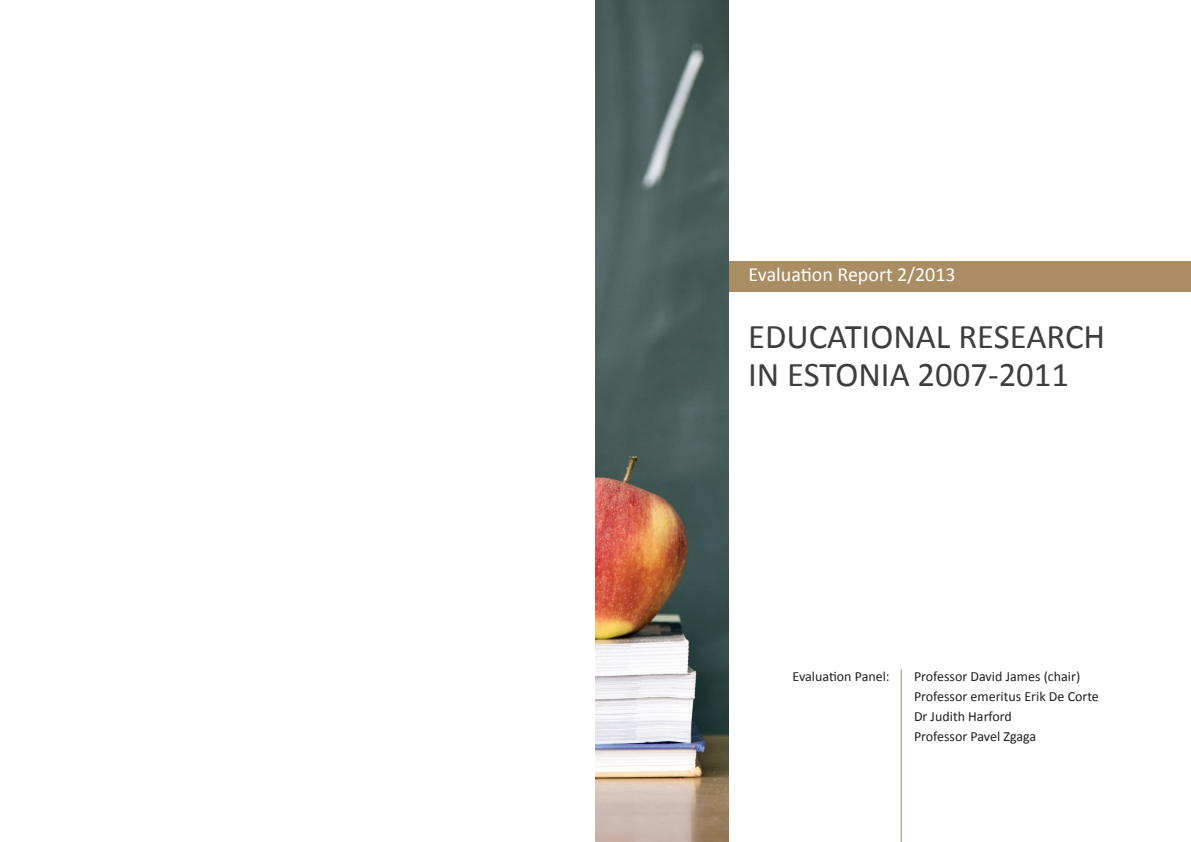
<style>
.page{position:relative;width:1191px;height:842px;background:#fff}
.page>*{position:absolute;margin:0;border:0;box-sizing:border-box;transform-origin:0 0}
.t1{font:34.7px/38.2px "Calibri";color:#3e3e3f}
.t2{font:20px "Calibri";color:#fff}
.t3{font:14px "Calibri";color:#231f20}
</style>
<div class="page">
<div style="left:729px;top:261px;width:462px;height:30px;background:#aa8d63"></div>
<img style="left:595px;top:0;width:134px;height:842px">
<hr style="left:900px;top:670px;width:1px;height:172px;background:#ae8965">
<p class="t2" style="left:748px;top:262px;width:208px">Evaluation Report 2/2013</p>
<p class="t1" style="left:748px;top:317px;width:358px">EDUCATIONAL RESEARCH<br>IN ESTONIA 2007-2011</p>
<p class="t3" style="left:792px;top:668px;width:99px">Evaluation Panel:</p>
<p class="t3" style="left:914px;top:668px;width:168px">Professor David James (chair)</p>
<p class="t3" style="left:914px;top:688px;width:186px">Professor emeritus Erik De Corte</p>
<p class="t3" style="left:914px;top:708px;width:99px">Dr Judith Harford</p>
<p class="t3" style="left:914px;top:728px;width:124px">Professor Pavel Zgaga</p>
</div>
